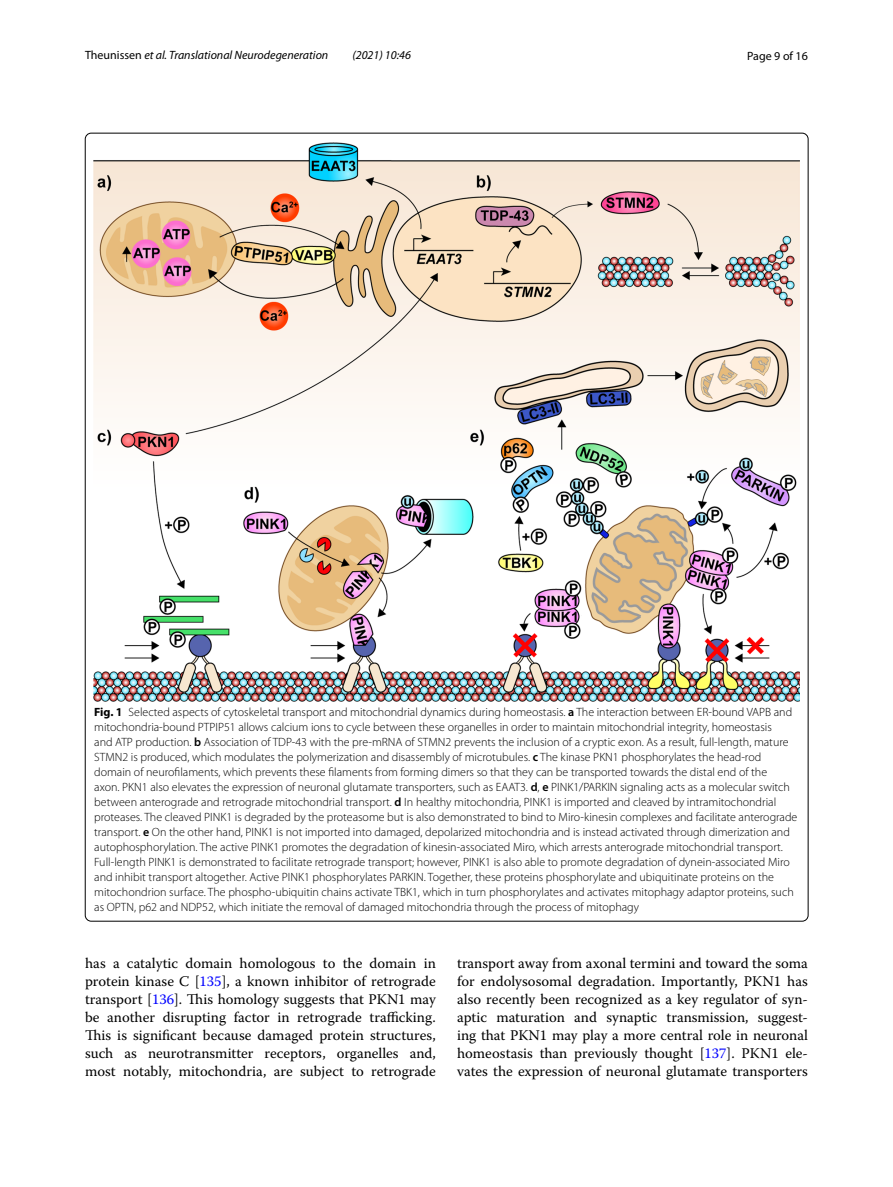
<style>
.page{position:relative;width:893px;height:1187px;background:#fff}
.page>*{position:absolute;margin:0;border:0;box-sizing:border-box;transform-origin:0 0}
.t1{font:14.7px/18px "Warnock Pro";color:#000;text-align:justify}
.t2{font:300 12px/15px "Myriad Pro";color:#000}
.t3{font:italic 12px "Myriad Pro";color:#000}
.t4{font:12px "Myriad Pro";color:#000}
.s1{font-style:normal}
.s2{font-weight:700}
.s3{font-weight:600}
.s4{color:#00f}
</style>
<div class="page">
<img style="left:94px;top:142px;width:706px;height:559px">
<p class="t3" style="left:85px;top:48px;width:245px"><span class="s1">Theunissen</span> et al. Translational Neurodegeneration</p>
<p class="t3" style="left:352px;top:48px;width:60px">(2021) 10:46</p>
<p class="t4" style="left:747px;top:48px;width:62px">Page 9 of 16</p>
<p class="t2" style="left:94px;top:705px;width:705px"><span class="s2">Fig. 1</span> Selected aspects of cytoskeletal transport and mitochondrial dynamics during homeostasis. <span class="s3">a</span> The interaction between ER-bound VAPB and mitochondria-bound PTPIP51 allows calcium ions to cycle between these organelles in order to maintain mitochondrial integrity, homeostasis<br>and ATP production. <span class="s3">b</span> Association of TDP-43 with the pre-mRNA of STMN2 prevents the inclusion of a cryptic exon. As a result, full-length, mature STMN2 is produced, which modulates the polymerization and disassembly of microtubules. <span class="s3">c</span> The kinase PKN1 phosphorylates the head-rod domain of neurofilaments, which prevents these filaments from forming dimers so that they can be transported towards the distal end of the<br>axon. PKN1 also elevates the expression of neuronal glutamate transporters, such as EAAT3. <span class="s3">d</span>, <span class="s3">e</span> PINK1/PARKIN signaling acts as a molecular switch between anterograde and retrograde mitochondrial transport. <span class="s3">d</span> In healthy mitochondria, PINK1 is imported and cleaved by intramitochondrial proteases. The cleaved PINK1 is degraded by the proteasome but is also demonstrated to bind to Miro-kinesin complexes and facilitate anterograde transport. <span class="s3">e</span> On the other hand, PINK1 is not imported into damaged, depolarized mitochondria and is instead activated through dimerization and autophosphorylation. The active PINK1 promotes the degradation of kinesin-associated Miro, which arrests anterograde mitochondrial transport.<br>Full-length PINK1 is demonstrated to facilitate retrograde transport; however, PINK1 is also able to promote degradation of dynein-associated Miro and inhibit transport altogether. Active PINK1 phosphorylates PARKIN. Together, these proteins phosphorylate and ubiquitinate proteins on the mitochondrion surface. The phospho-ubiquitin chains activate TBK1, which in turn phosphorylates and activates mitophagy adaptor proteins, such as OPTN, p62 and NDP52, which initiate the removal of damaged mitochondria through the process of mitophagy</p>
<p class="t1" style="left:85px;top:954px;width:352px">has a catalytic domain homologous to the domain in protein kinase C [<span class="s4">135</span>], a known inhibitor of retrograde transport [<span class="s4">136</span>]. This homology suggests that PKN1 may be another disrupting factor in retrograde trafficking.<br>This is significant because damaged protein structures, such as neurotransmitter receptors, organelles and, most notably, mitochondria, are subject to retrograde</p>
<p class="t1" style="left:457px;top:953px;width:352px">transport away from axonal termini and toward the soma for endolysosomal degradation. Importantly, PKN1 has also recently been recognized as a key regulator of syn&shy;aptic maturation and synaptic transmission, suggest&shy;ing that PKN1 may play a more central role in neuronal homeostasis than previously thought [<span class="s4">137</span>]. PKN1 ele&shy;vates the expression of neuronal glutamate transporters</p>
</div>
